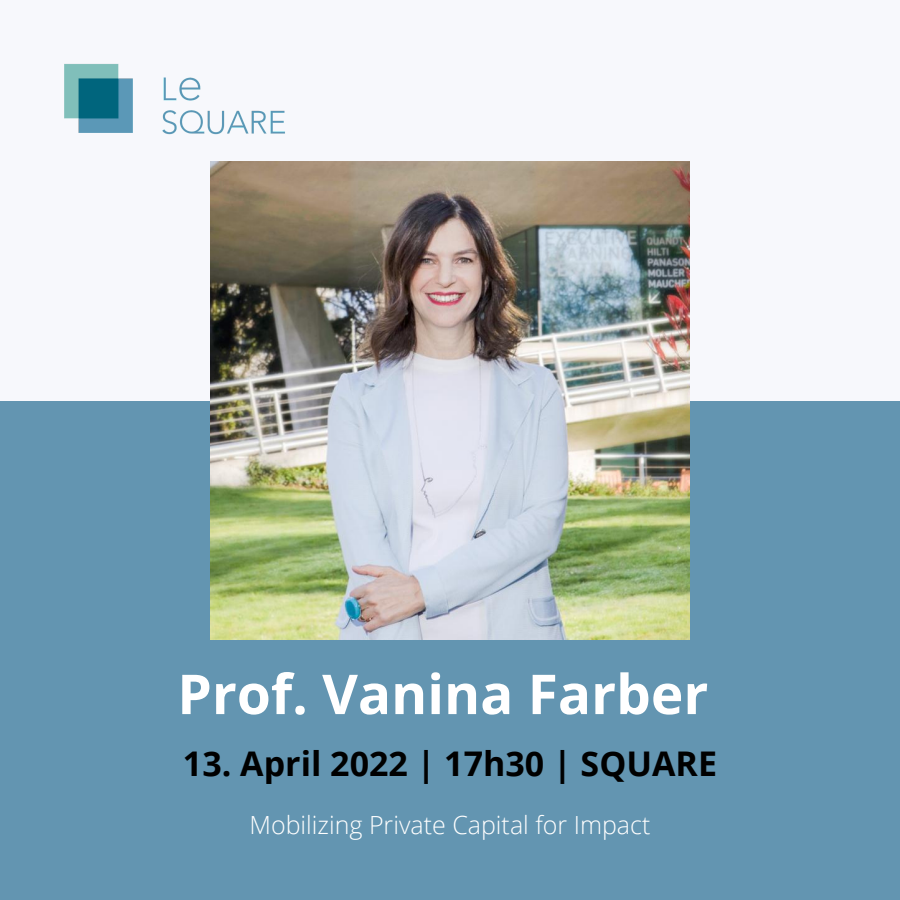
<style>
.page{position:relative;width:900px;height:900px;background:#6395b1}
.page>*{position:absolute;margin:0;border:0;box-sizing:border-box;transform-origin:0 0}
.t1{font:700 55px "Open Sans";color:#fff}
.t2{font:700 34px "Open Sans";color:#000}
.t3{font:300 25px "Open Sans";color:#fff}
</style>
<div class="page">
<div style="left:0;top:0;width:900px;height:400px;background:#f7f8fc"></div>
<img style="left:211px;top:162px;width:478px;height:477px">
<img style="left:64px;top:64px;width:264px;height:112px">
<p class="t1" style="left:177px;top:655px;width:532px">Prof. Vanina Farber</p>
<p class="t2" style="left:183px;top:740px;width:536px">13. April 2022 | 17h30 | SQUARE</p>
<p class="t3" style="left:250px;top:808px;width:402px">Mobilizing Private Capital for Impact</p>
</div>
